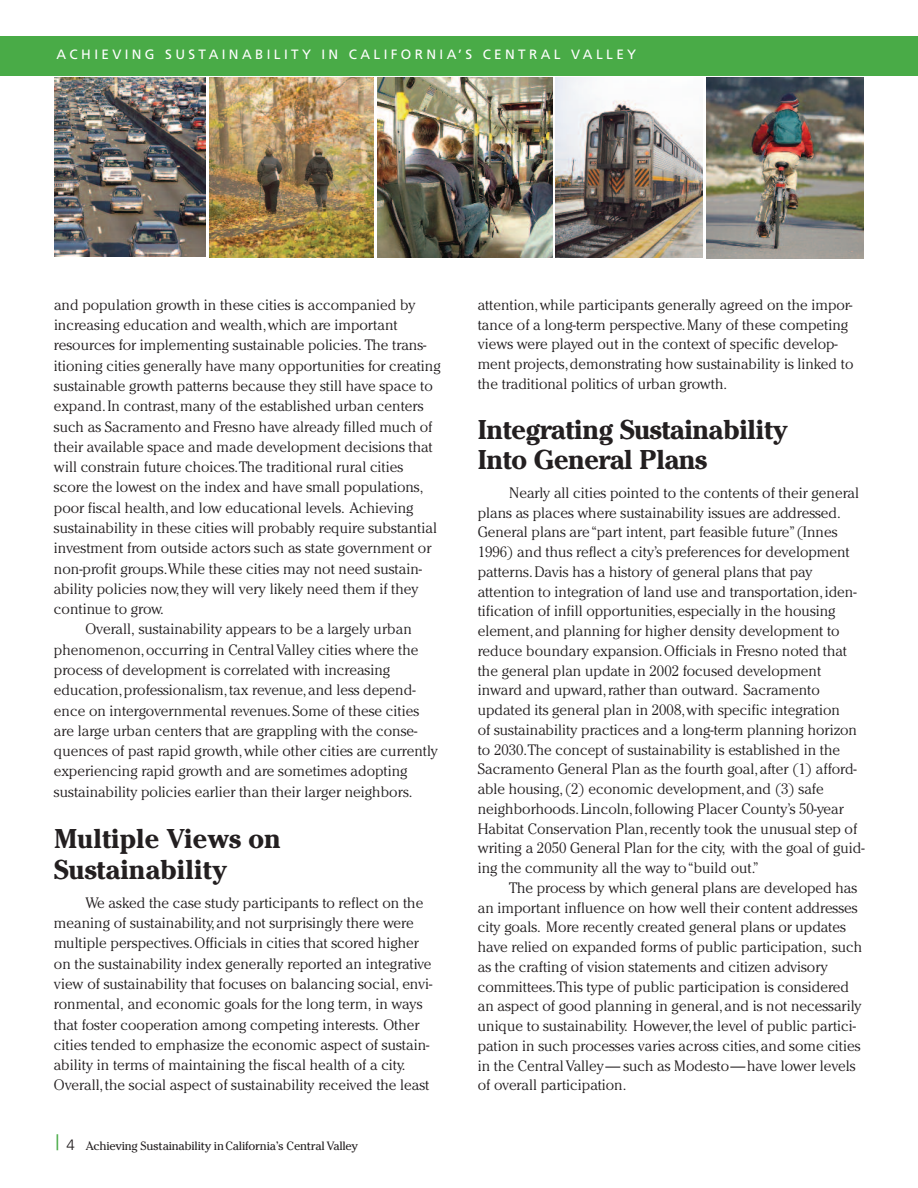
<style>
.page{position:relative;width:918px;height:1188px;background:#fff}
.page>*{position:absolute;margin:0;border:0;box-sizing:border-box;transform-origin:0 0}
.t1{font:700 27px/30.8px "Cheltenham";letter-spacing:-.015em;color:#231f20}
.t2{font:300 15px/20.2px "Cheltenham";color:#231f20}
.t3{font:13.5px "Frutiger";letter-spacing:.25em;color:#fff}
.t4{font:12px "Cheltenham";letter-spacing:-.02em;color:#231f20}
.s1{font-family:"Frutiger";font-weight:300;font-size:21px;color:#49ab47}
.s2{font-family:"Frutiger";font-weight:300;font-size:15px}
</style>
<div class="page">
<div style="left:0;top:36px;width:918px;height:40px;background:#49ab47"></div>
<img style="left:54px;top:78px;width:152px;height:179px">
<img style="left:209px;top:78px;width:165px;height:180px">
<img style="left:377px;top:78px;width:176px;height:180px">
<img style="left:556px;top:78px;width:147px;height:180px">
<img style="left:706px;top:78px;width:158px;height:180px">
<p class="t3" style="left:57px;top:49px;width:581px">ACHIEVING SUSTAINABILITY IN CALIFORNIA’S CENTRAL VALLEY</p>
<p class="t2" style="left:54px;top:296px;width:363px">and population growth in these cities is accompanied by</p>
<p class="t2" style="left:54px;top:316px;width:345px">increasing education and wealth,which are important</p>
<p class="t2" style="left:54px;top:336px;width:374px">resources for implementing sustainable policies. The trans-</p>
<p class="t2" style="left:54px;top:357px;width:388px">itioning cities generally have many opportunities for creating</p>
<p class="t2" style="left:54px;top:377px;width:380px">sustainable growth patterns because they still have space to</p>
<p class="t2" style="left:54px;top:397px;width:371px">expand.In contrast,many of the established urban centers</p>
<p class="t2" style="left:54px;top:417px;width:380px">such as Sacramento and Fresno have already filled much of</p>
<p class="t2" style="left:54px;top:438px;width:380px">their available space and made development decisions that</p>
<p class="t2" style="left:54px;top:458px;width:351px">will constrain future choices.The traditional rural cities</p>
<p class="t2" style="left:54px;top:478px;width:371px">score the lowest on the index and have small populations,</p>
<p class="t2" style="left:54px;top:499px;width:361px">poor fiscal health,and low educational levels. Achieving</p>
<p class="t2" style="left:54px;top:519px;width:385px">sustainability in these cities will probably require substantial</p>
<p class="t2" style="left:54px;top:539px;width:379px">investment from outside actors such as state government or</p>
<p class="t2" style="left:54px;top:559px;width:370px">non-profit groups.While these cities may not need sustain-</p>
<p class="t2" style="left:54px;top:580px;width:366px">ability policies now,they will very likely need them if they</p>
<p class="t2" style="left:54px;top:600px;width:111px">continue to grow.</p>
<p class="t2" style="left:85px;top:620px;width:328px">Overall, sustainability appears to be a largely urban</p>
<p class="t2" style="left:54px;top:641px;width:366px">phenomenon,occurring in CentralValley cities where the</p>
<p class="t2" style="left:54px;top:661px;width:338px">process of development is correlated with increasing</p>
<p class="t2" style="left:54px;top:681px;width:363px">education,professionalism,tax revenue,and less depend-</p>
<p class="t2" style="left:54px;top:701px;width:367px">ence on intergovernmental revenues.Some of these cities</p>
<p class="t2" style="left:54px;top:722px;width:365px">are large urban centers that are grappling with the conse-</p>
<p class="t2" style="left:54px;top:742px;width:385px">quences of past rapid growth,while other cities are currently</p>
<p class="t2" style="left:54px;top:762px;width:355px">experiencing rapid growth and are sometimes adopting</p>
<p class="t2" style="left:54px;top:783px;width:360px">sustainability policies earlier than their larger neighbors.</p>
<p class="t1" style="left:54px;top:826px;width:228px">Multiple Views on<br>Sustainability</p>
<p class="t2" style="left:54px;top:894px;width:380px;text-indent:32px">We asked the case study participants to reflect on the meaning of sustainability,and not surprisingly there were multiple perspectives.Officials in cities that scored higher on the sustainability index generally reported an integrative view of sustainability that focuses on balancing social, envi&shy;ronmental, and economic goals for the long term, in ways that foster cooperation among competing interests. Other cities tended to emphasize the economic aspect of sustain&shy;ability in terms of maintaining the fiscal health of a city.<br>Overall,the social aspect of sustainability received the least</p>
<p class="t4" style="left:55px;top:1139px;width:304px"><span class="s1">|</span> <span class="s2">4</span> Achieving Sustainability inCalifornia’s Central Valley</p>
<p class="t2" style="left:478px;top:296px;width:377px;line-height:19.8px">attention,while participants generally agreed on the impor&shy;tance of a long-term perspective.Many of these competing views were played out in the context of specific develop&shy;ment projects,demonstrating how sustainability is linked to the traditional politics of urban growth.</p>
<p class="t1" style="left:478px;top:417px;width:312px;line-height:30.3px">Integrating Sustainability<br>Into General Plans</p>
<p class="t2" style="left:509px;top:484px;width:351px">Nearly all cities pointed to the contents of their general</p>
<p class="t2" style="left:478px;top:503px;width:365px">plans as places where sustainability issues are addressed.</p>
<p class="t2" style="left:478px;top:523px;width:361px">General plans are“part intent, part feasible future”(Innes</p>
<p class="t2" style="left:478px;top:543px;width:373px">1996) and thus reflect a city’s preferences for development</p>
<p class="t2" style="left:478px;top:563px;width:336px">patterns.Davis has a history of general plans that pay</p>
<p class="t2" style="left:478px;top:582px;width:380px">attention to integration of land use and transportation,iden-</p>
<p class="t2" style="left:478px;top:602px;width:359px">tification of infill opportunities,especially in the housing</p>
<p class="t2" style="left:478px;top:622px;width:363px">element,and planning for higher density development to</p>
<p class="t2" style="left:478px;top:642px;width:371px">reduce boundary expansion.Officials in Fresno noted that</p>
<p class="t2" style="left:478px;top:662px;width:345px">the general plan update in 2002 focused development</p>
<p class="t2" style="left:478px;top:681px;width:344px">inward and upward,rather than outward. Sacramento</p>
<p class="t2" style="left:478px;top:701px;width:364px">updated its general plan in 2008,with specific integration</p>
<p class="t2" style="left:478px;top:721px;width:381px">of sustainability practices and a long-term planning horizon</p>
<p class="t2" style="left:478px;top:741px;width:364px">to 2030.The concept of sustainability is established in the</p>
<p class="t2" style="left:478px;top:760px;width:381px">Sacramento General Plan as the fourth goal,after (1) afford-</p>
<p class="t2" style="left:478px;top:780px;width:347px">able housing,(2) economic development,and (3) safe</p>
<p class="t2" style="left:478px;top:800px;width:368px">neighborhoods.Lincoln,following Placer County’s 50-year</p>
<p class="t2" style="left:478px;top:820px;width:381px">Habitat Conservation Plan,recently took the unusual step of</p>
<p class="t2" style="left:478px;top:839px;width:389px">writing a 2050 General Plan for the city, with the goal of guid-</p>
<p class="t2" style="left:478px;top:859px;width:283px">ing the community all the way to“build out.”</p>
<p class="t2" style="left:509px;top:879px;width:350px">The process by which general plans are developed has</p>
<p class="t2" style="left:478px;top:899px;width:381px">an important influence on how well their content addresses</p>
<p class="t2" style="left:478px;top:918px;width:370px">city goals. More recently created general plans or updates</p>
<p class="t2" style="left:478px;top:938px;width:386px">have relied on expanded forms of public participation, such</p>
<p class="t2" style="left:478px;top:958px;width:352px">as the crafting of vision statements and citizen advisory</p>
<p class="t2" style="left:478px;top:978px;width:373px">committees.This type of public participation is considered</p>
<p class="t2" style="left:478px;top:997px;width:385px">an aspect of good planning in general,and is not necessarily</p>
<p class="t2" style="left:478px;top:1017px;width:380px">unique to sustainability. However,the level of public partici-</p>
<p class="t2" style="left:478px;top:1037px;width:384px">pation in such processes varies across cities,and some cities</p>
<p class="t2" style="left:478px;top:1057px;width:379px">in the CentralValley— such as Modesto—have lower levels</p>
<p class="t2" style="left:478px;top:1076px;width:150px">of overall participation.</p>
</div>
